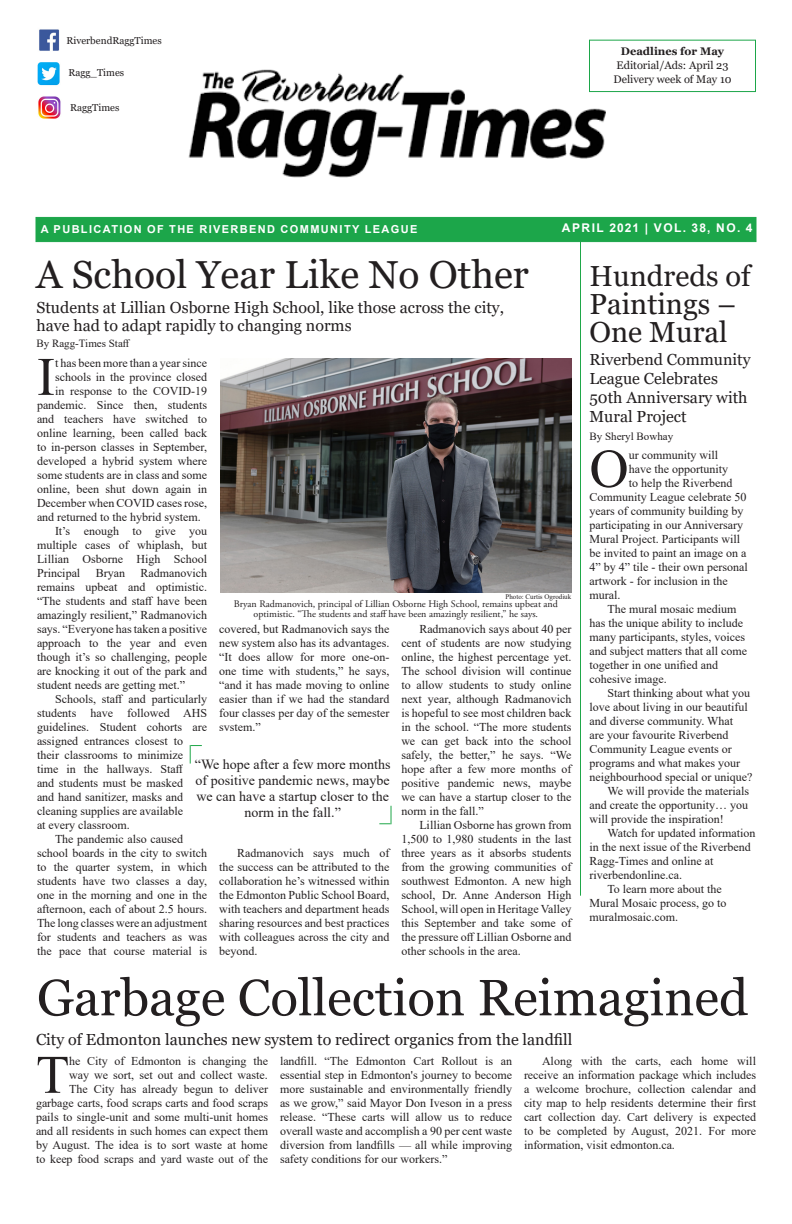
<style>
.page{position:relative;width:792px;height:1224px;background:#fff}
.page>*{position:absolute;margin:0;border:0;box-sizing:border-box;transform-origin:0 0}
.t1{font:54.3px "Times New Roman";color:#231f20}
.t2{font:51px "Georgia";color:#231f20}
.t3{font:39px "Georgia";color:#231f20}
.t4{font:29px/28px "Georgia";color:#231f20}
.t5{font:16px/19px "Georgia";color:#231f20}
.t6{font:14px/16px "Times New Roman";color:#231f20;text-align:center}
.t7{font:12px/14px "Times New Roman";color:#231f20;text-align:justify}
.t8{font:700 12px "Arial";letter-spacing:.125em;color:#fff}
.t9{font:700 11px "Arial";letter-spacing:.125em;color:#fff}
.t10{font:11px "Georgia";color:#231f20}
.t11{font:11px "Times New Roman";color:#231f20}
.t12{font:700 11px "Georgia";color:#231f20}
.t13{font:10px/10px "Adobe Garamond Pro";color:#231f20;text-align:center}
.t14{font:10px "Georgia";color:#231f20}
.t15{font:7px "Times New Roman";color:#231f20}
</style>
<div class="page">
<img style="left:188px;top:70px;width:418px;height:108px">
<div style="left:36px;top:217px;width:720px;height:25px;background:#1ca64a"></div>
<img style="left:38px;top:96px;width:23px;height:23px">
<img style="left:37px;top:62px;width:23px;height:24px">
<img style="left:39px;top:29px;width:20px;height:22px">
<div style="left:589px;top:40px;width:167px;height:52px;border:1px solid #1ca649"></div>
<img style="left:220px;top:359px;width:351px;height:233px">
<hr style="left:580px;top:241px;width:1px;height:655px;background:#1fa749">
<svg style="left:379px;top:806px;width:13px;height:18px"></svg>
<svg style="left:190px;top:745px;width:12px;height:19px"></svg>
<p class="t14" style="left:66px;top:34px;width:97px">RiverbendRaggTimes</p>
<p class="t14" style="left:68px;top:66px;width:57px">Ragg_Times</p>
<p class="t14" style="left:70px;top:102px;width:51px">RaggTimes</p>
<p class="t12" style="left:621px;top:44px;width:105px">Deadlines for May</p>
<p class="t10" style="left:617px;top:59px;width:113px">Editorial/Ads: April 23</p>
<p class="t10" style="left:613px;top:73px;width:119px">Delivery week of May 10</p>
<p class="t9" style="left:41px;top:222px;width:378px">A PUBLICATION OF THE RIVERBEND COMMUNITY LEAGUE</p>
<p class="t8" style="left:562px;top:220px;width:192px">APRIL 2021 | VOL. 38, NO. 4</p>
<p class="t3" style="left:36px;top:251px;width:494px">A School Year Like No Other</p>
<p class="t5" style="left:36px;top:299px;width:469px;line-height:18px">Students at Lillian Osborne High School, like those across the city, have had to adapt rapidly to changing norms</p>
<p class="t11" style="left:36px;top:336px;width:95px">By Ragg-Times Staff</p>
<p class="t1" style="left:37px;top:338px;width:20px">I</p>
<p class="t7" style="left:55px;top:355px;width:154px">t has been more than a year since</p>
<p class="t7" style="left:55px;top:369px;width:154px">schools in the province closed</p>
<p class="t7" style="left:55px;top:383px;width:154px">in response to the COVID-19</p>
<p class="t7" style="left:37px;top:397px;width:172px">pandemic. Since then, students</p>
<p class="t7" style="left:37px;top:411px;width:172px">and teachers have switched to</p>
<p class="t7" style="left:37px;top:425px;width:172px">online learning, been called back</p>
<p class="t7" style="left:37px;top:439px;width:172px">to in-person classes in September,</p>
<p class="t7" style="left:37px;top:453px;width:172px">developed a hybrid system where</p>
<p class="t7" style="left:37px;top:467px;width:172px">some students are in class and some</p>
<p class="t7" style="left:37px;top:481px;width:172px">online, been shut down again in</p>
<p class="t7" style="left:37px;top:495px;width:172px">December when COVID cases rose,</p>
<p class="t7" style="left:37px;top:509px;width:165px">and returned to the hybrid system.</p>
<p class="t7" style="left:37px;top:523px;width:172px;text-indent:18px">It’s enough to give you multiple cases of whiplash, but Lillian Osborne High School Principal</p>
<p class="t7" style="left:37px;top:565px;width:172px;text-indent:104px">Radmanovich remains upbeat and optimistic. “The students and staff have been amazingly resilient,” Radmanovich says. “Everyone has taken a positive approach to the year and even though it’s so challenging, people are knocking it out of the park and student needs are getting met.”</p>
<p class="t7" style="left:37px;top:691px;width:172px;text-align:left;text-indent:18px">Schools, staff and particularly students have followed AHS guidelines. Student cohorts are assigned entrances closest to their classrooms to minimize time in the hallways. Staff<br>and students must be masked<br>and hand sanitizer, masks and cleaning supplies are available<br>at every classroom.</p>
<p class="t7" style="left:37px;top:831px;width:172px;text-align:center">The pandemic also caused<br>school boards in the city to switch to the quarter system, in which students have two classes a day, one in the morning and one in the afternoon, each of about 2.5 hours.<br>The long classes were an adjustment for students and teachers as was the pace that course material is</p>
<p class="t7" style="left:96px;top:565px;width:31px">Bryan</p>
<p class="t15" style="left:506px;top:592px;width:67px">Photo: Curtis Ogrodiuk</p>
<p class="t13" style="left:234px;top:599px;width:326px">Bryan Radmanovich, principal of Lillian Osborne High School, remains upbeat and optimistic. “The students and staff have been amazingly resilient,” he says.</p>
<p class="t7" style="left:219px;top:621px;width:172px">covered, but Radmanovich says the new system also has its advantages. “It does allow for more one-on&shy;one time with students,” he says, “and it has made moving to online easier than if we had the standard four classes per day of the semester system.”</p>
<p class="t7" style="left:401px;top:621px;width:172px;text-indent:18px">Radmanovich says about 40 per cent of students are now studying online, the highest percentage yet.<br>The school division will continue to allow students to study online next year, although Radmanovich is hopeful to see most children back in the school. “The more students we can get back into the school safely, the better,” he says. “We hope after a few more months of positive pandemic news, maybe we can have a startup closer to the norm in the fall.”</p>
<p class="t7" style="left:401px;top:817px;width:172px;text-indent:18px">Lillian Osborne has grown from 1,500 to 1,980 students in the last three years as it absorbs students from the growing communities of southwest Edmonton. A new high school, Dr. Anne Anderson High School, will open in Heritage Valley this September and take some of the pressure off Lillian Osborne and other schools in the area.</p>
<p class="t6" style="left:195px;top:755px;width:197px">“We hope after a few more months of positive pandemic news, maybe we can have a startup closer to the norm in the fall.”</p>
<p class="t7" style="left:219px;top:845px;width:172px;text-indent:18px">Radmanovich says much of the success can be attributed to the collaboration he’s witnessed within the Edmonton Public School Board, with teachers and department heads sharing resources and best practices with colleagues across the city and beyond.</p>
<p class="t4" style="left:590px;top:263px;width:163px">Hundreds of<br>Paintings –</p>
<p class="t4" style="left:590px;top:319px;width:140px">One Mural</p>
<p class="t5" style="left:590px;top:350px;width:163px">Riverbend Community<br>League Celebrates<br>50th Anniversary with<br>Mural Project</p>
<p class="t11" style="left:590px;top:429px;width:85px">By Sheryl Bowhay</p>
<p class="t1" style="left:590px;top:430px;width:41px">O</p>
<p class="t7" style="left:629px;top:447px;width:91px">ur community will</p>
<p class="t7" style="left:629px;top:461px;width:101px">have the opportunity</p>
<p class="t7" style="left:629px;top:475px;width:105px">to help the Riverbend</p>
<p class="t7" style="left:590px;top:489px;width:158px">Community League celebrate 50</p>
<p class="t7" style="left:590px;top:503px;width:155px">years of community building by</p>
<p class="t7" style="left:590px;top:517px;width:155px">participating in our Anniversary</p>
<p class="t7" style="left:590px;top:531px;width:152px">Mural Project. Participants will</p>
<p class="t7" style="left:590px;top:545px;width:158px">be invited to paint an image on a</p>
<p class="t7" style="left:590px;top:559px;width:160px">4” by 4” tile - their own personal</p>
<p class="t7" style="left:590px;top:573px;width:140px">artwork - for inclusion in the</p>
<p class="t7" style="left:590px;top:587px;width:32px">mural.</p>
<p class="t7" style="left:590px;top:601px;width:159px;text-align:left;text-indent:18px">The mural mosaic medium has the unique ability to include many participants, styles, voices and subject matters that all come together in one unified and cohesive image.</p>
<p class="t7" style="left:590px;top:685px;width:164px;text-align:left;text-indent:18px">Start thinking about what you love about living in our beautiful and diverse community. What<br>are your favourite Riverbend<br>Community League events or programs and what makes your neighbourhood special or unique?</p>
<p class="t7" style="left:590px;top:783px;width:161px;text-indent:18px">We will provide the materials and create the opportunity… you will provide the inspiration!</p>
<p class="t7" style="left:590px;top:825px;width:168px;text-align:left;text-indent:18px">Watch for updated information in the next issue of the Riverbend<br>Ragg-Times and online at riverbendonline.ca.</p>
<p class="t7" style="left:590px;top:881px;width:138px;text-align:left;text-indent:18px">To learn more about the<br>Mural Mosaic process, go to muralmosaic.com.</p>
<p class="t2" style="left:37px;top:967px;width:713px">Garbage Collection Reimagined</p>
<p class="t5" style="left:36px;top:1030px;width:538px">City of Edmonton launches new system to redirect organics from the landfill</p>
<p class="t1" style="left:36px;top:1036px;width:35px">T</p>
<p class="t7" style="left:36px;top:1053px;width:234px;text-align:right">he City of Edmonton is changing the<br>way we sort, set out and collect waste.<br>The City has already begun to deliver garbage carts, food scraps carts and food scraps pails to single-unit and some multi-unit homes and all residents in such homes can expect them by August. The idea is to sort waste at home to keep food scraps and yard waste out of the</p>
<p class="t7" style="left:280px;top:1053px;width:234px">landfill. “The Edmonton Cart Rollout is an essential step in Edmonton's journey to become more sustainable and environmentally friendly as we grow,” said Mayor Don Iveson in a press release. “These carts will allow us to reduce overall waste and accomplish a 90 per cent waste diversion from landfills — all while improving safety conditions for our workers.”</p>
<p class="t7" style="left:524px;top:1053px;width:234px;text-indent:18px">Along with the carts, each home will receive an information package which includes a welcome brochure, collection calendar and city map to help residents determine their first cart collection day. Cart delivery is expected to be completed by August, 2021. For more information, visit edmonton.ca.</p>
</div>
